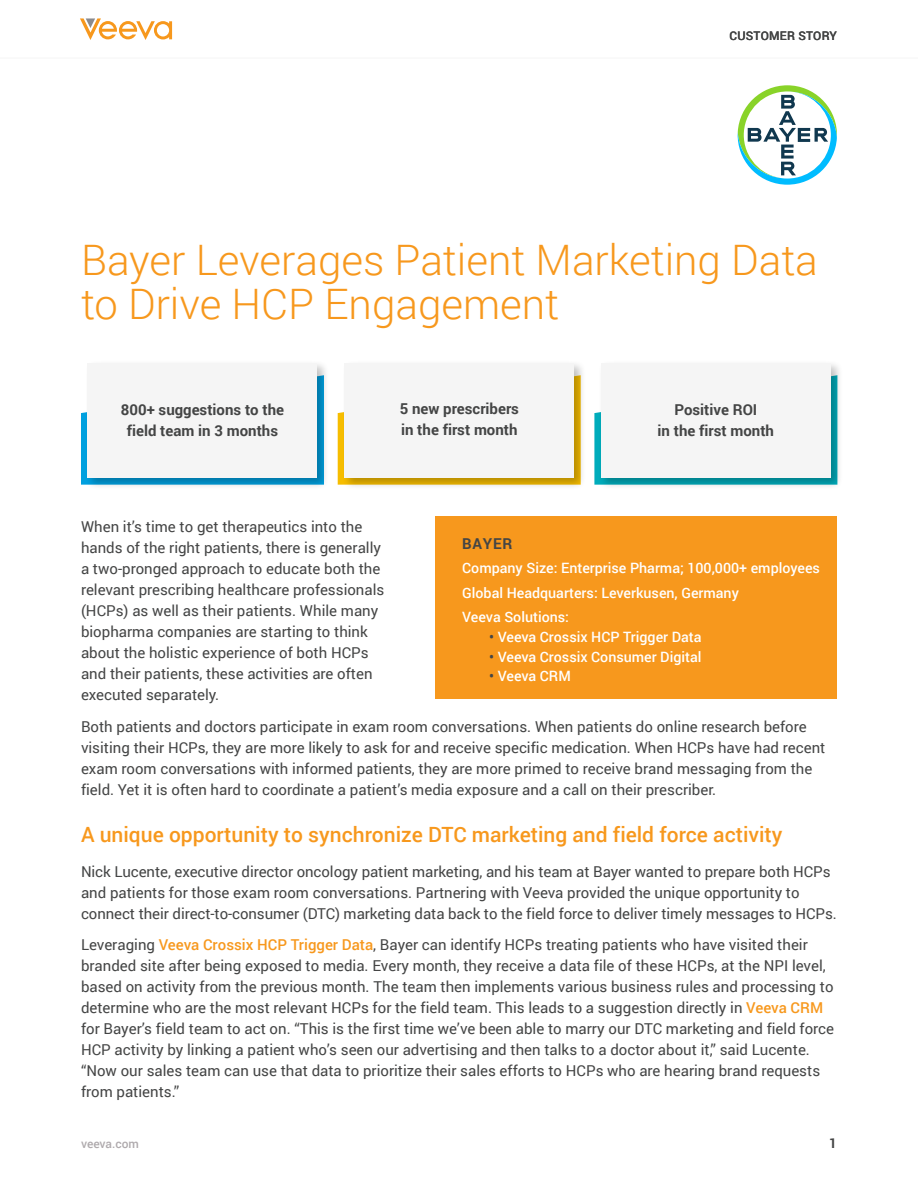
<style>
.page{position:relative;width:918px;height:1188px;background:#fff}
.page>*{position:absolute;margin:0;border:0;box-sizing:border-box;transform-origin:0 0}
.t1{font:300 42px/43.5px "Roboto";color:#f7981d}
.t2{font:500 21px "Roboto";color:#f7981d}
.t3{font:15px/21px "Roboto";color:#444545}
.t4{font:700 15px/21px "Roboto";color:#444545;text-align:center}
.t5{font:500 14.25px/24.2px "Roboto";color:#fff}
.t6{font:700 13.5px "Roboto";color:#444545}
.t7{font:500 12px "Roboto";letter-spacing:.02em;color:#444545}
.t8{font:500 12px "Roboto";letter-spacing:-.005em;color:#afaaad}
.s1{font-weight:500;color:#f7981d}
.s2{color:#444545}
</style>
<div class="page">
<svg style="left:80px;top:18px;width:92px;height:22px"></svg>
<hr style="left:0;top:58px;width:918px;height:1px;background:#f5f5f5">
<div style="left:85px;top:360px;width:245px;height:130px;background:#000;opacity:.25"></div>
<div style="left:88px;top:363px;width:229px;height:115px;background:#f5f5f5"></div>
<div style="left:342px;top:360px;width:244px;height:130px;background:#000;opacity:.25"></div>
<div style="left:344px;top:363px;width:230px;height:115px;background:#f5f5f5"></div>
<svg style="left:594px;top:412px;width:5px;height:73px"></svg>
<div style="left:599px;top:360px;width:244px;height:130px;background:#000;opacity:.25"></div>
<div style="left:601px;top:363px;width:230px;height:115px;background:#f5f5f5"></div>
<svg style="left:738px;top:85px;width:99px;height:100px"></svg>
<div style="left:435px;top:516px;width:402px;height:183px;background:#f7981d"></div>
<p class="t7" style="left:730px;top:27px;width:109px">CUSTOMER STORY</p>
<h1 class="t1" style="left:81px;top:237px;width:738px">Bayer Leverages Patient Marketing Data to Drive HCP Engagement</h1>
<p class="t4" style="left:121px;top:398px;width:165px">800+ suggestions to the field team in 3 months</p>
<p class="t4" style="left:400px;top:398px;width:121px;text-align:left">5 new prescribers in the first month</p>
<p class="t4" style="left:658px;top:398px;width:118px">Positive ROI<br>in the first month</p>
<p class="t3" style="left:81px;top:516px;width:305px">When it’s time to get therapeutics into the hands of the right patients, there is generally a two-pronged approach to educate both the relevant prescribing healthcare professionals (HCPs) as well as their patients. While many biopharma companies are starting to think about the holistic experience of both HCPs and their patients, these activities are often executed separately.</p>
<p class="t3" style="left:81px;top:715px;width:746px">Both patients and doctors participate in exam room conversations. When patients do online research before visiting their HCPs, they are more likely to ask for and receive specific medication. When HCPs have had recent exam room conversations with informed patients, they are more primed to receive brand messaging from the field. Yet it is often hard to coordinate a patient’s media exposure and a call on their prescriber.</p>
<h2 class="t2" style="left:81px;top:820px;width:703px">A unique opportunity to synchronize DTC marketing and field force activity</h2>
<p class="t3" style="left:81px;top:860px;width:757px">Nick Lucente, executive director oncology patient marketing, and his team at Bayer wanted to prepare both HCPs and patients for those exam room conversations. Partnering with Veeva provided the unique opportunity to connect their direct-to-consumer (DTC) marketing data back to the field force to deliver timely messages to HCPs.</p>
<p class="t3" style="left:81px;top:934px;width:755px">Leveraging <span class="s1">Veeva Crossix HCP Trigger Data</span>, Bayer can identify HCPs treating patients who have visited their branded site after being exposed to media. Every month, they receive a data file of these HCPs, at the NPI level, based on activity from the previous month. The team then implements various business rules and processing to determine who are the most relevant HCPs for the field team. This leads to a suggestion directly in <span class="s1">Veeva CRM </span>for Bayer’s field team to act on. “This is the first time we’ve been able to marry our DTC marketing and field force HCP activity by linking a patient who’s seen our advertising and then talks to a doctor about it,” said Lucente. “Now our sales team can use that data to prioritize their sales efforts to HCPs who are hearing brand requests from patients.”</p>
<p class="t4" style="left:462px;top:533px;width:52px">BAYER</p>
<p class="t5" style="left:462px;top:556px;width:359px">Company Size: Enterprise Pharma; 100,000+ employees<br>Global Headquarters: Leverkusen, Germany<br>Veeva Solutions:</p>
<p class="t5" style="left:489px;top:624px;width:214px"><span class="s2">•</span> Veeva Crossix HCP Trigger Data</p>
<p class="t5" style="left:489px;top:644px;width:214px"><span class="s2">•</span> Veeva Crossix Consumer Digital</p>
<p class="t5" style="left:489px;top:664px;width:83px"><span class="s2">•</span> Veeva CRM</p>
<p class="t8" style="left:81px;top:1135px;width:60px">veeva.com</p>
<p class="t6" style="left:829px;top:1133px;width:9px">1</p>
</div>
